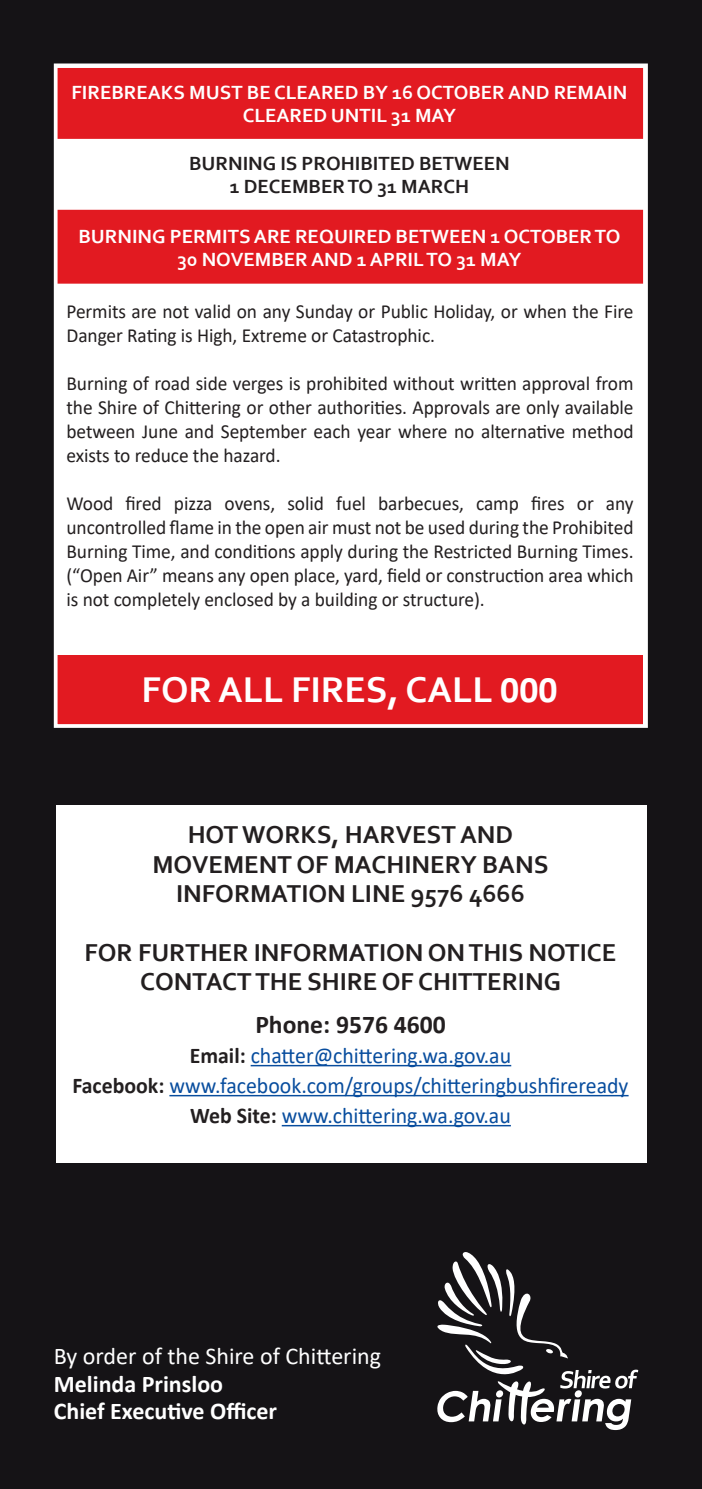
<style>
.page{position:relative;width:702px;height:1489px;background:#fff}
.page>*{position:absolute;margin:0;border:0;box-sizing:border-box;transform-origin:0 0}
.t1{font:700 37.5px "Corbel";color:#fff}
.t2{font:700 25.5px/29.5px "Corbel";color:#231f20;text-align:center}
.t3{font:700 25.5px "Calibri";color:#231f20}
.t4{font:700 24px/27.5px "Calibri";color:#fff}
.t5{font:24px "Calibri";color:#fff}
.t6{font:22.5px/30px "Calibri";color:#084d9e;text-align:center}
.t7{font:20px/24px "Calibri";letter-spacing:-.005em;color:#231f20;text-align:justify}
.t8{font:700 20px/23px "Corbel";color:#fff;text-align:center}
.t9{font:700 20px/23px "Corbel";color:#231f20;text-align:center}
.s1{font-family:"Calibri"}
.s2{font-weight:700;color:#231f20}
</style>
<div class="page">
<div style="left:0;top:0;width:702px;height:1488px;background:#151316"></div>
<div style="left:56px;top:66px;width:590px;height:659px;background:#fff"></div>
<div style="left:56px;top:805px;width:590px;height:357px;background:#fff"></div>
<svg style="left:59px;top:68px;width:583px;height:216px;fill:#e21a21"></svg>
<div style="left:56px;top:655px;width:587px;height:71px;background:#e21a21"></div>
<div style="left:54px;top:63px;width:593px;height:664px;border:4px solid #fff"></div>
<hr style="left:251px;top:1064px;width:260px;height:2px;background:#084d9e">
<hr style="left:169px;top:1094px;width:459px;height:2px;background:#084d9e">
<hr style="left:282px;top:1124px;width:229px;height:2px;background:#084d9e">
<svg style="left:437px;top:1252px;width:201px;height:177px"></svg>
<p class="t8" style="left:71px;top:81px;width:557px">FIREBREAKS MUST BE CLEARED BY 16 OCTOBER AND REMAIN<br>CLEARED UNTIL 31 MAY</p>
<p class="t9" style="left:189px;top:152px;width:322px">BURNING IS PROHIBITED BETWEEN<br>1 DECEMBER TO 31 MARCH</p>
<p class="t8" style="left:78px;top:224px;width:543px">BURNING PERMITS ARE REQUIRED BETWEEN 1 OCTOBER TO<br>30 NOVEMBER AND 1 APRIL TO 31 MAY</p>
<p class="t7" style="left:66px;top:298px;width:568px">Permits are not valid on any Sunday or Public Holiday, or when the Fire<br>Danger Rating is High, Extreme or Catastrophic.</p>
<p class="t7" style="left:66px;top:370px;width:568px">Burning of road side verges is prohibited without written approval from the Shire of Chittering or other authorities. Approvals are only available between June and September each year where no alternative method exists to reduce the hazard.</p>
<p class="t7" style="left:66px;top:490px;width:568px">Wood fired pizza ovens, solid fuel barbecues, camp fires or any uncontrolled flame in the open air must not be used during the Prohibited Burning Time, and conditions apply during the Restricted Burning Times. (“Open Air” means any open place, yard, field or construction area which is not completely enclosed by a building or structure).</p>
<h1 class="t1" style="left:141px;top:666px;width:417px">FOR ALL FIRES, CALL <span class="s1">000</span></h1>
<p class="t2" style="left:152px;top:819px;width:397px">HOT WORKS, HARVEST AND<br>MOVEMENT OF MACHINERY BANS<br>INFORMATION LINE 9576 4666</p>
<p class="t2" style="left:84px;top:937px;width:533px">FOR FURTHER INFORMATION ON THIS NOTICE<br>CONTACT THE SHIRE OF CHITTERING</p>
<p class="t3" style="left:255px;top:1006px;width:192px">Phone: 9576 4600</p>
<p class="t6" style="left:72px;top:1039px;width:557px"><span class="s2">Email:</span> chatter@chittering.wa.gov.au<br><span class="s2">Facebook:</span> www.facebook.com/groups/chitteringbushfireready<br><span class="s2">Web Site:</span> www.chittering.wa.gov.au</p>
<p class="t5" style="left:54px;top:1339px;width:329px">By order of the Shire of Chittering</p>
<p class="t4" style="left:54px;top:1369px;width:225px">Melinda Prinsloo<br>Chief Executive Officer</p>
</div>
